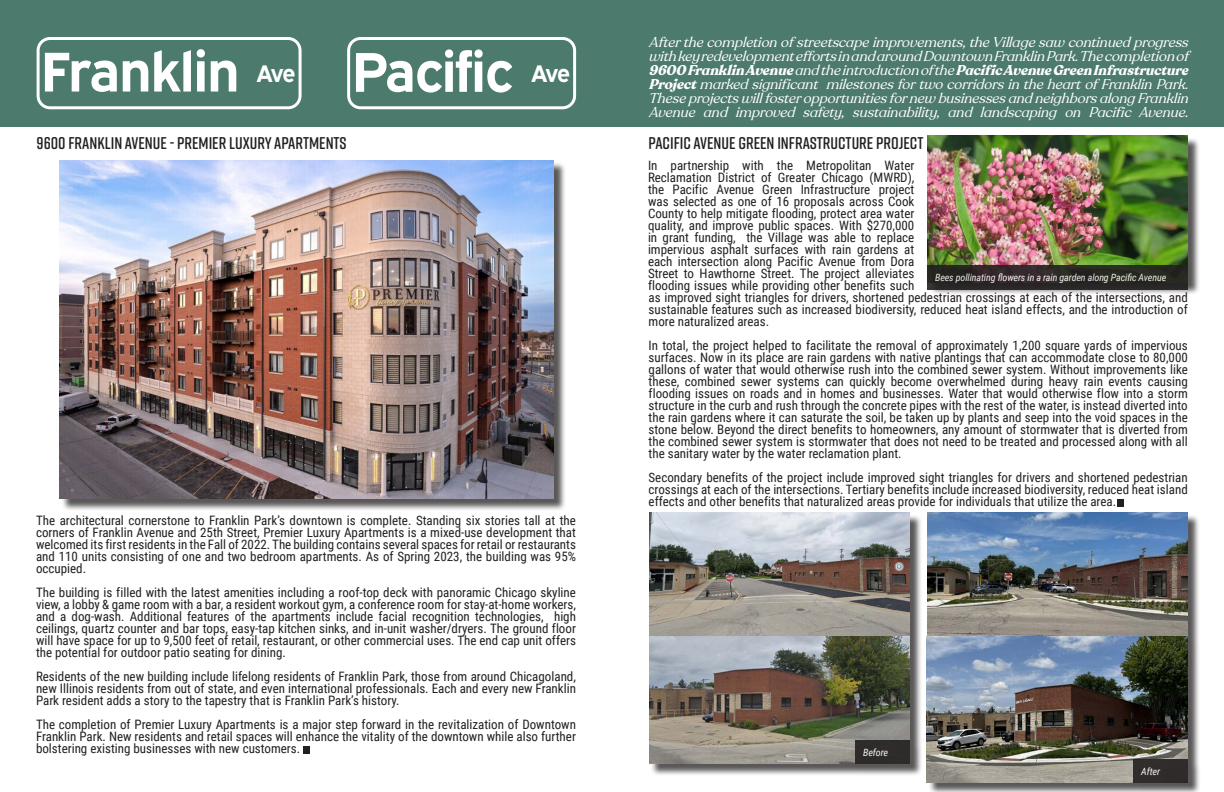
<style>
.page{position:relative;width:1224px;height:792px;background:#fff}
.page>*{position:absolute;margin:0;border:0;box-sizing:border-box;transform-origin:0 0}
.t1{font:700 56px "Expressway Rg";letter-spacing:-.04em;color:#fff}
.t2{font:700 24px "Expressway Rg";letter-spacing:-.08em;color:#fff}
.t3{font:600 17px "Rift Soft";color:#231f20}
.t4{font:italic 14px/14px "Recoleta Alt";letter-spacing:-.01em;color:#fff}
.t5{font:13px/12px "Roboto Condensed";color:#231f20;text-align:justify}
.t6{font:italic 10px "Roboto Condensed";letter-spacing:-.01em;color:#fff}
.s1{font-weight:700}
</style>
<div class="page">
<div style="left:0;top:0;width:1224px;height:127px;background:#4c7a6c"></div>
<div style="left:347px;top:37px;width:229px;height:72px;border:3px solid #fff;border-radius:12px"></div>
<div style="left:37px;top:37px;width:265px;height:72px;border:3px solid #fff;border-radius:12px"></div>
<div style="left:61px;top:162px;width:505px;height:349px;background:#231f20;opacity:.75"></div>
<img style="left:59px;top:160px;width:494px;height:338px">
<div style="left:303px;top:746px;width:6px;height:7px;background:#231f20"></div>
<div style="left:1118px;top:499px;width:6px;height:7px;background:#231f20"></div>
<div style="left:929px;top:137px;width:271px;height:158px;background:#231f20;opacity:.75"></div>
<img style="left:927px;top:136px;width:261px;height:129px">
<div style="left:651px;top:514px;width:271px;height:262px;background:#231f20;opacity:.75"></div>
<img style="left:649px;top:513px;width:261px;height:123px">
<img style="left:649px;top:636px;width:261px;height:128px">
<div style="left:856px;top:740px;width:54px;height:24px;background:#2f2b2b"></div>
<div style="left:927px;top:265px;width:261px;height:25px;background:linear-gradient(to right,#2d2527,#282822)"></div>
<div style="left:928px;top:514px;width:273px;height:278px;background:#231f20;opacity:.75"></div>
<img style="left:927px;top:513px;width:260px;height:123px">
<img style="left:927px;top:636px;width:260px;height:147px">
<div style="left:1134px;top:760px;width:54px;height:23px;background:#302c2c"></div>
<p class="t1" style="left:40px;top:27px;width:201px">Franklin</p>
<p class="t2" style="left:257px;top:54px;width:41px">Ave</p>
<p class="t1" style="left:351px;top:28px;width:163px">Pacific</p>
<p class="t3" style="left:37px;top:131px;width:312px">9600 FRANKLIN AVENUE - PREMIER LUXURY APARTMENTS</p>
<p class="t2" style="left:531px;top:55px;width:41px">Ave</p>
<p class="t5" style="left:36px;top:514px;width:542px">The architectural cornerstone to Franklin Park’s downtown is complete. Standing six stories tall at the corners of Franklin Avenue and 25th Street, Premier Luxury Apartments is a mixed-use development that welcomed its first residents in the Fall of 2022. The building contains several spaces for retail or restaurants and 110 units consisting of one and two bedroom apartments. As of Spring 2023, the building was 95% occupied.</p>
<p class="t5" style="left:36px;top:586px;width:542px">The building is filled with the latest amenities including a roof-top deck with panoramic Chicago skyline view, a lobby &amp; game room with a bar, a resident workout gym, a conference room for stay-at-home workers, and a dog-wash. Additional features of the apartments include facial recognition technologies, high ceilings, quartz counter and bar tops, easy-tap kitchen sinks, and in-unit washer/dryers. The ground floor will have space for up to 9,500 feet of retail, restaurant, or other commercial uses. The end cap unit offers the potential for outdoor patio seating for dining.</p>
<p class="t5" style="left:36px;top:670px;width:542px">Residents of the new building include lifelong residents of Franklin Park, those from around Chicagoland, new Illinois residents from out of state, and even international professionals. Each and every new Franklin Park resident adds a story to the tapestry that is Franklin Park’s history.</p>
<p class="t5" style="left:36px;top:718px;width:542px">The completion of Premier Luxury Apartments is a major step forward in the revitalization of Downtown Franklin Park. New residents and retail spaces will enhance the vitality of the downtown while also further bolstering existing businesses with new customers.</p>
<p class="t4" style="left:648px;top:35px;width:546px">Afterthecompletionof streetscapeimprovements,theVillagesaw continuedprogress withkeyredevelopmenteffortsinandaroundDowntownFranklinPark.Thecompletionof <span class="s1">9600 FranklinAvenue</span>andtheintroductionof the<span class="s1">PacificAvenueGreenInfrastructure Project</span>markedsignificant milestonesfortwocorridorsintheheartof FranklinPark.<br>Theseprojectswillfosteropportunitiesfornew businessesandneighborsalongFranklin Avenue and improved safety, sustainability, and landscaping on Pacific Avenue.</p>
<p class="t3" style="left:649px;top:131px;width:276px">PACIFIC AVENUE GREEN INFRASTRUCTURE PROJECT</p>
<p class="t5" style="left:648px;top:159px;width:268px">In partnership with the Metropolitan Water Reclamation District of Greater Chicago (MWRD), the Pacific Avenue Green Infrastructure project was selected as one of 16 proposals across Cook County to help mitigate flooding, protect area water quality, and improve public spaces. With $270,000 in grant funding, the Village was able to replace impervious asphalt surfaces with rain gardens at each intersection along Pacific Avenue from Dora Street to Hawthorne Street. The project alleviates flooding issues while providing other benefits such</p>
<p class="t6" style="left:935px;top:271px;width:233px">Bees pollinating flowers in a rain garden along Pacific Avenue</p>
<p class="t5" style="left:649px;top:291px;width:541px">as improved sight triangles for drivers, shortened pedestrian crossings at each of the intersections, and sustainable features such as increased biodiversity, reduced heat island effects, and the introduction of more naturalized areas.</p>
<p class="t5" style="left:649px;top:339px;width:541px">In total, the project helped to facilitate the removal of approximately 1,200 square yards of impervious surfaces. Now in its place are rain gardens with native plantings that can accommodate close to 80,000 gallons of water that would otherwise rush into the combined sewer system. Without improvements like these, combined sewer systems can quickly become overwhelmed during heavy rain events causing flooding issues on roads and in homes and businesses. Water that would otherwise flow into a storm structure in the curb and rush through the concrete pipes with the rest of the water, is instead diverted into the rain gardens where it can saturate the soil, be taken up by plants and seep into the void spaces in the stone below. Beyond the direct benefits to homeowners, any amount of stormwater that is diverted from the combined sewer system is stormwater that does not need to be treated and processed along with all the sanitary water by the water reclamation plant.</p>
<p class="t5" style="left:649px;top:471px;width:541px">Secondary benefits of the project include improved sight triangles for drivers and shortened pedestrian crossings at each of the intersections. Tertiary benefits include increased biodiversity, reduced heat island effects and other benefits that naturalized areas provide for individuals that utilize the area.</p>
<p class="t6" style="left:863px;top:745px;width:26px">Before</p>
<p class="t6" style="left:1141px;top:764px;width:20px">After</p>
</div>
